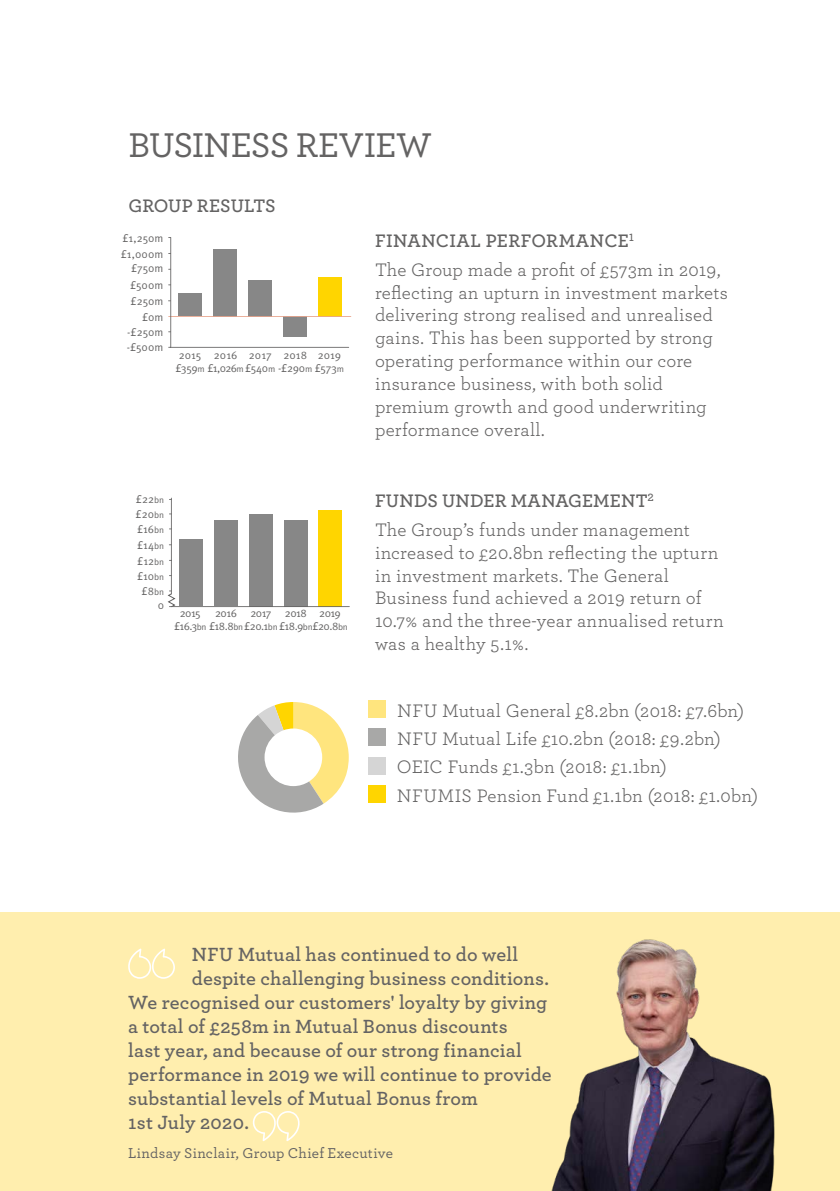
<style>
.page{position:relative;width:840px;height:1191px;background:#fff}
.page>*{position:absolute;margin:0;border:0;box-sizing:border-box;transform-origin:0 0}
.t1{font:500 36px "Archer Pro";letter-spacing:-.02em;color:#646363}
.t2{font:600 20px "Archer Pro";letter-spacing:.01em;color:#646363}
.t3{font:19px/22.8px "Archer Pro";letter-spacing:.01em;color:#646363}
.t4{font:600 19px "Archer Pro";letter-spacing:-.005em;color:#646363}
.t5{font:500 15px "Archer Pro";letter-spacing:.02em;color:#646363}
.t6{font:11px/15.2px "Meta Pro";letter-spacing:.005em;color:#646363;text-align:right}
.s1{font-size:9px}
.s2{font-weight:600}
</style>
<div class="page">
<div style="left:0;top:912px;width:839px;height:279px;background:#ffeeae"></div>
<img style="left:551px;top:939px;width:224px;height:252px">
<svg style="left:128px;top:948px;width:47px;height:30px"></svg>
<svg style="left:253px;top:1111px;width:47px;height:30px"></svg>
<svg style="left:168px;top:237px;width:183px;height:111px"></svg>
<svg style="left:167px;top:498px;width:182px;height:110px"></svg>
<svg style="left:238px;top:702px;width:110px;height:111px"></svg>
<div style="left:368px;top:700px;width:17px;height:17px;background:#ffe57e"></div>
<div style="left:368px;top:729px;width:17px;height:17px;background:#a8a8a7"></div>
<div style="left:368px;top:757px;width:17px;height:17px;background:#d5d5d5"></div>
<div style="left:368px;top:785px;width:17px;height:17px;background:#ffd500"></div>
<h1 class="t1" style="left:129px;top:119px;width:304px">BUSINESS REVIEW</h1>
<p class="t4" style="left:129px;top:191px;width:148px">GROUP RESULTS</p>
<p class="t6" style="left:121px;top:231px;width:44px">£1,250m £1,000m £750m</p>
<p class="t6" style="left:127px;top:278px;width:38px">£500m £250m £0m -£250m -£500m</p>
<p class="t6" style="left:214px;top:348px;width:25px">2016</p>
<p class="t6" style="left:175px;top:349px;width:170px;line-height:13.2px;text-align:left;text-indent:108px">2018<br>£359<span class="s1">m</span> £1,026<span class="s1">m</span> £540<span class="s1">m</span> -£290<span class="s1">m</span> £573<span class="s1">m</span></p>
<p class="t6" style="left:179px;top:348px;width:24px">2015</p>
<p class="t6" style="left:249px;top:348px;width:24px">2017</p>
<p class="t6" style="left:318px;top:348px;width:25px">2019</p>
<p class="t6" style="left:135px;top:492px;width:30px;text-align:center">£22<span class="s1">bn </span>£20<span class="s1">bn </span>£16<span class="s1">bn </span>£14<span class="s1">bn </span>£12<span class="s1">bn </span>£10<span class="s1">bn </span>£8<span class="s1">bn</span></p>
<p class="t6" style="left:158px;top:598px;width:8px">0</p>
<p class="t6" style="left:215px;top:605px;width:23px">2016</p>
<p class="t6" style="left:174px;top:606px;width:175px;line-height:13.2px;text-align:left;text-indent:111px">2018<br>£16.3<span class="s1">bn</span> £18.8<span class="s1">bn</span> £20.1<span class="s1">bn</span> £18.9<span class="s1">bn</span>£20.8<span class="s1">bn</span></p>
<p class="t6" style="left:180px;top:605px;width:22px">2015</p>
<p class="t6" style="left:250px;top:605px;width:22px">2017</p>
<p class="t6" style="left:319px;top:605px;width:23px">2019</p>
<p class="t3" style="left:375px;top:226px;width:347px;line-height:28.4px"><span class="s2">FINANCIAL PERFORMANCE</span><sup>1<br></sup>The Group made a profit of £573m in 2019,</p>
<p class="t3" style="left:375px;top:280px;width:354px">reflecting an upturn in investment markets delivering strong realised and unrealised gains. This has been supported by strong operating performance within our core insurance business, with both solid premium growth and good underwriting performance overall.</p>
<p class="t3" style="left:375px;top:486px;width:316px;line-height:28.4px"><span class="s2">FUNDS UNDER MANAGEMENT</span><sup>2<br></sup>The Group’s funds under management</p>
<p class="t3" style="left:375px;top:540px;width:350px">increased to £20.8bn reflecting the upturn in investment markets. The General Business fund achieved a 2019 return of 10.7% and the three-year annualised return was a healthy 5.1%.</p>
<p class="t3" style="left:397px;top:698px;width:348px">NFU Mutual General £8.2bn (2018: £7.6bn)</p>
<p class="t3" style="left:396px;top:751px;width:362px;line-height:28.8px">OEIC Funds £1.3bn (2018: £1.1bn)<br>NFUMIS Pension Fund £1.1bn (2018: £1.0bn)</p>
<p class="t3" style="left:397px;top:726px;width:325px">NFU Mutual Life £10.2bn (2018: £9.2bn)</p>
<p class="t2" style="left:192px;top:939px;width:327px">NFU Mutual has continued to do well</p>
<p class="t2" style="left:192px;top:963px;width:358px">despite challenging business conditions.</p>
<p class="t2" style="left:128px;top:987px;width:420px">We recognised our customers' loyalty by giving</p>
<p class="t2" style="left:128px;top:1011px;width:381px">a total of £258m in Mutual Bonus discounts</p>
<p class="t2" style="left:128px;top:1035px;width:395px">last year, and because of our strong financial</p>
<p class="t2" style="left:128px;top:1059px;width:425px">performance in 2019 we will continue to provide</p>
<p class="t2" style="left:128px;top:1083px;width:351px">substantial levels of Mutual Bonus from</p>
<p class="t2" style="left:128px;top:1107px;width:122px">1st July 2020.</p>
<p class="t5" style="left:128px;top:1142px;width:266px">Lindsay Sinclair, Group Chief Executive</p>
</div>
